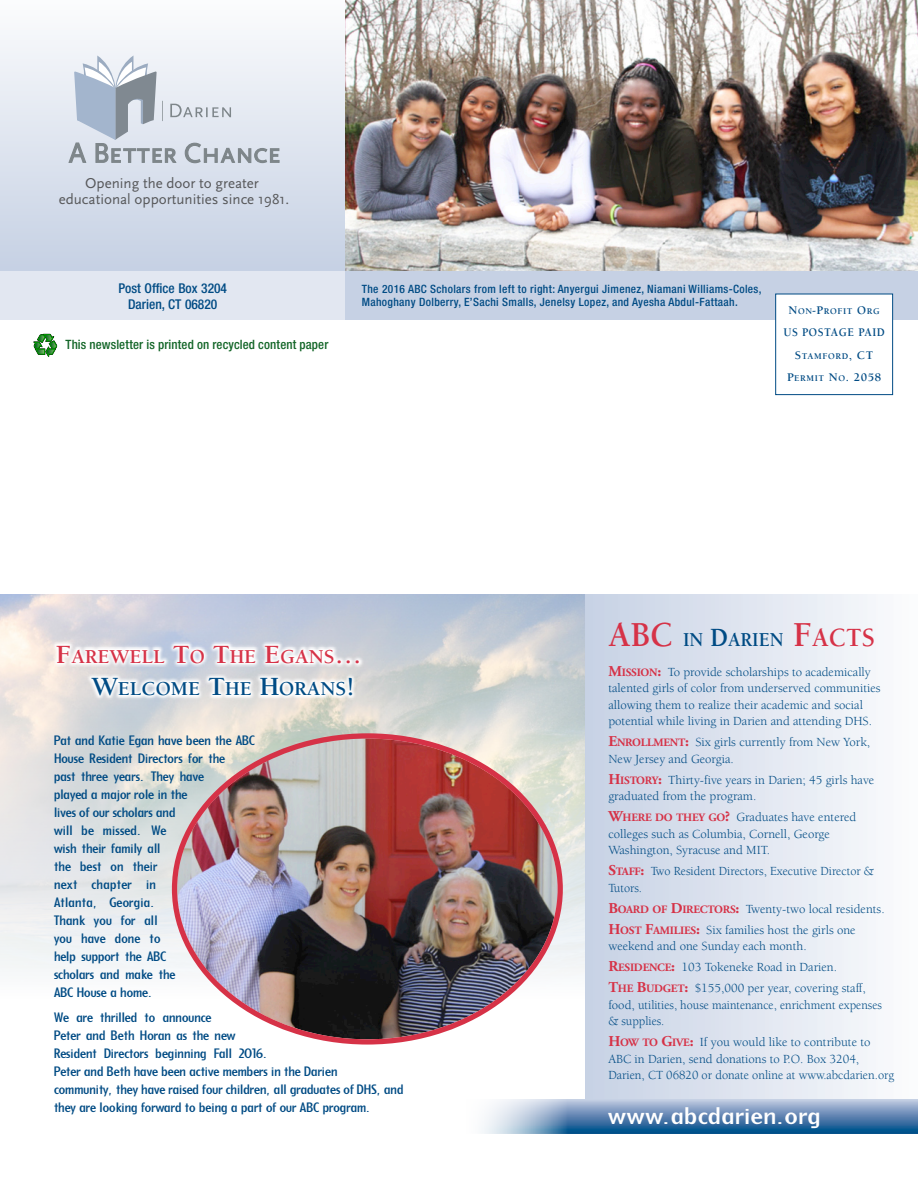
<style>
.page{position:relative;width:918px;height:1188px;background:#fff}
.page>*{position:absolute;margin:0;border:0;box-sizing:border-box;transform-origin:0 0}
.t1{font:26.4px "Berkeley";letter-spacing:.02em;color:#fff;scale:1.14 1}
.t2{font:700 20.25px/32.4px "Berkeley";color:#d63247}
.t3{font:700 20.25px "Berkeley";color:#004b84;scale:.92 1}
.t4{font:15px/18px "Berkeley";color:#004b84}
.t5{font:15px/16.2px "Scala Sans";color:#57585a;text-align:center}
.t6{font:500 condensed 13.5px/15.9px "Helvetica Neue";color:#004b84;text-align:center}
.t7{font:500 condensed 12.9px "Helvetica Neue";letter-spacing:.01em;color:#126527}
.t8{font:12.75px/16.5px "Berkeley";color:#004b84}
.t9{font:12.75px/16.5px "Berkeley";color:#004b84;scale:.96 1}
.t10{font:700 12px "Berkeley";letter-spacing:.05em;color:#004b84;scale:.92 1}
.t11{font:700 12px "Berkeley";color:#004b84}
.t12{font:500 condensed 11.4px/13.5px "Helvetica Neue";letter-spacing:.03em;color:#004b84}
.t13{font:700 9px "Berkeley";letter-spacing:.065em;color:#004b84}
.s1{font-size:12px}
.s2{font-size:9px}
.s3{font-size:27px}
.s4{font-size:27px;color:#004b84}
.s5{color:#004b84}
.s6{font-size:36px;color:#d63247}
.s7{font-size:27px;color:#d63247}
.s8{font-family:"Adobe Garamond";font-weight:700;font-size:15px;color:#d63247}
.s9{font-family:"Adobe Garamond";font-weight:700;font-size:11.25px;color:#d63247}
</style>
<div class="page">
<div style="left:0;top:271px;width:346px;height:49px;background:#e2e7f1"></div>
<div style="left:346px;top:271px;width:572px;height:49px;background:#c6d1e4"></div>
<div style="left:0;top:0;width:602px;height:271px;background:linear-gradient(to bottom,#fbfcfd,#c6d1e4)"></div>
<svg style="left:68px;top:56px;width:212px;height:108px"></svg>
<svg style="left:34px;top:334px;width:23px;height:22px"></svg>
<img style="left:346px;top:0;width:572px;height:271px">
<div style="left:776px;top:294px;width:117px;height:101px;background:#fff"></div>
<div style="left:775px;top:294px;width:118px;height:101px;border:1px solid #004b84"></div>
<div style="left:585px;top:594px;width:333px;height:513px;background:linear-gradient(to right,#c6d1e4,#fbfcfd)"></div>
<svg style="left:482px;top:1099px;width:436px;height:35px"></svg>
<svg style="left:51px;top:641px;width:313px;height:27px"></svg>
<svg style="left:86px;top:672px;width:271px;height:29px"></svg>
<img style="left:177px;top:739px;width:381px;height:300px">
<p class="t5" style="left:59px;top:175px;width:232px">Opening the door to greater educational opportunities since 1981.</p>
<p class="t6" style="left:118px;top:280px;width:110px">Post Office Box 3204<br>Darien, CT 06820</p>
<p class="t7" style="left:65px;top:337px;width:264px">This newsletter is printed on recycled content paper</p>
<p class="t12" style="left:362px;top:282px;width:401px">The 2016 ABC Scholars from left to right: Anyergui Jimenez, Niamani Williams-Coles,<br>Mahoghany Dolberry, E’Sachi Smalls, Jenelsy Lopez, and Ayesha Abdul-Fattaah.</p>
<p class="t13" style="left:789px;top:306px;width:93px"><span class="s1">N</span>ON<span class="s1">-P</span>ROFIT <span class="s1">O</span>RG</p>
<p class="t10" style="left:783px;top:326px;width:112px">US POSTAGE PAID</p>
<p class="t13" style="left:795px;top:351px;width:71px"><span class="s1">S</span>TAMFORD<span class="s1">, CT</span></p>
<p class="t11" style="left:787px;top:371px;width:96px">P<span class="s2">ERMIT</span> N<span class="s2">O</span>. 2058</p>
<h2 class="t2" style="left:91px;top:640px;width:272px;text-indent:-36px"><span class="s3">F</span>AREWELL <span class="s3">T</span>O <span class="s3">T</span>HE <span class="s3">E</span>GANS<span class="s3">…<br></span><span class="s4">W</span><span class="s5">ELCOME</span> <span class="s4">T</span><span class="s5">HE</span> <span class="s4">H</span><span class="s5">ORANS</span><span class="s4">!</span></h2>
<p class="t4" style="left:54px;top:731px;width:203px">Pat and Katie Egan have been the ABC<br>House Resident Directors for the<br>past three years. They have<br>played a major role in the<br>lives of our scholars and<br>will be missed. We<br>wish their family all<br>the best on their<br>next chapter in<br>Atlanta, Georgia.<br>Thank you for all<br>you have done to<br>help support the ABC<br>scholars and make the<br>ABC House a home.</p>
<p class="t4" style="left:54px;top:1008px;width:351px">We are thrilled to announce<br>Peter and Beth Horan as the new<br>Resident Directors beginning Fall 2016.<br>Peter and Beth have been active members in the Darien<br>community, they have raised four children, all graduates of DHS, and they are looking forward to being a part of our ABC program.</p>
<h2 class="t3" style="left:608px;top:629px;width:292px"><span class="s6">ABC</span> IN <span class="s3">D</span>ARIEN <span class="s6">F</span><span class="s7">ACTS</span></h2>
<p class="t8" style="left:608px;top:664px;width:274px"><span class="s8">M</span><span class="s9">ISSION</span><span class="s8">:</span> To provide scholarships to academically talented girls of color from underserved communities allowing them to realize their academic and social potential while living in Darien and attending DHS.</p>
<p class="t8" style="left:608px;top:734px;width:263px"><span class="s8">E</span><span class="s9">NROLLMENT</span><span class="s8">:</span> Six girls currently from New York,<br>New Jersey and Georgia.</p>
<p class="t8" style="left:608px;top:772px;width:267px"><span class="s8">H</span><span class="s9">ISTORY</span><span class="s8">:</span> Thirty-five years in Darien; 45 girls have graduated from the program.</p>
<p class="t8" style="left:608px;top:809px;width:250px"><span class="s8">W</span><span class="s9">HERE DO THEY GO</span><span class="s8">?</span> Graduates have entered colleges such as Columbia, Cornell, George<br>Washington, Syracuse and MIT.</p>
<p class="t9" style="left:608px;top:863px;width:278px"><span class="s8">S</span><span class="s9">TAFF</span><span class="s8">:</span> Two Resident Directors, Executive Director &amp;<br>Tutors.</p>
<p class="t8" style="left:608px;top:899px;width:278px;line-height:21px"><span class="s8">B</span><span class="s9">OARD OF</span> <span class="s8">D</span><span class="s9">IRECTORS</span><span class="s8">:</span> Twenty-two local residents.<br><span class="s8">H</span><span class="s9">OST</span> <span class="s8">F</span><span class="s9">AMILIES</span><span class="s8">:</span> Six families host the girls one</p>
<p class="t8" style="left:608px;top:936px;width:259px;line-height:21px">weekend and one Sunday each month.<br><span class="s8">R</span><span class="s9">ESIDENCE</span><span class="s8">:</span> 103 Tokeneke Road in Darien.<br><span class="s8">T</span><span class="s9">HE</span> <span class="s8">B</span><span class="s9">UDGET</span><span class="s8">:</span> $155,000 per year, covering staff,</p>
<p class="t8" style="left:608px;top:997px;width:275px">food, utilities, house maintenance, enrichment expenses &amp; supplies.</p>
<p class="t8" style="left:608px;top:1034px;width:287px"><span class="s8">H</span><span class="s9">OW TO</span> <span class="s8">G</span><span class="s9">IVE</span><span class="s8">:</span> If you would like to contribute to<br>ABC in Darien, send donations to P.O. Box 3204,<br>Darien, CT 06820 or donate online at www.abcdarien.org</p>
<h1 class="t1" style="left:608px;top:1103px;width:188px">www.abcdarien.org</h1>
</div>
